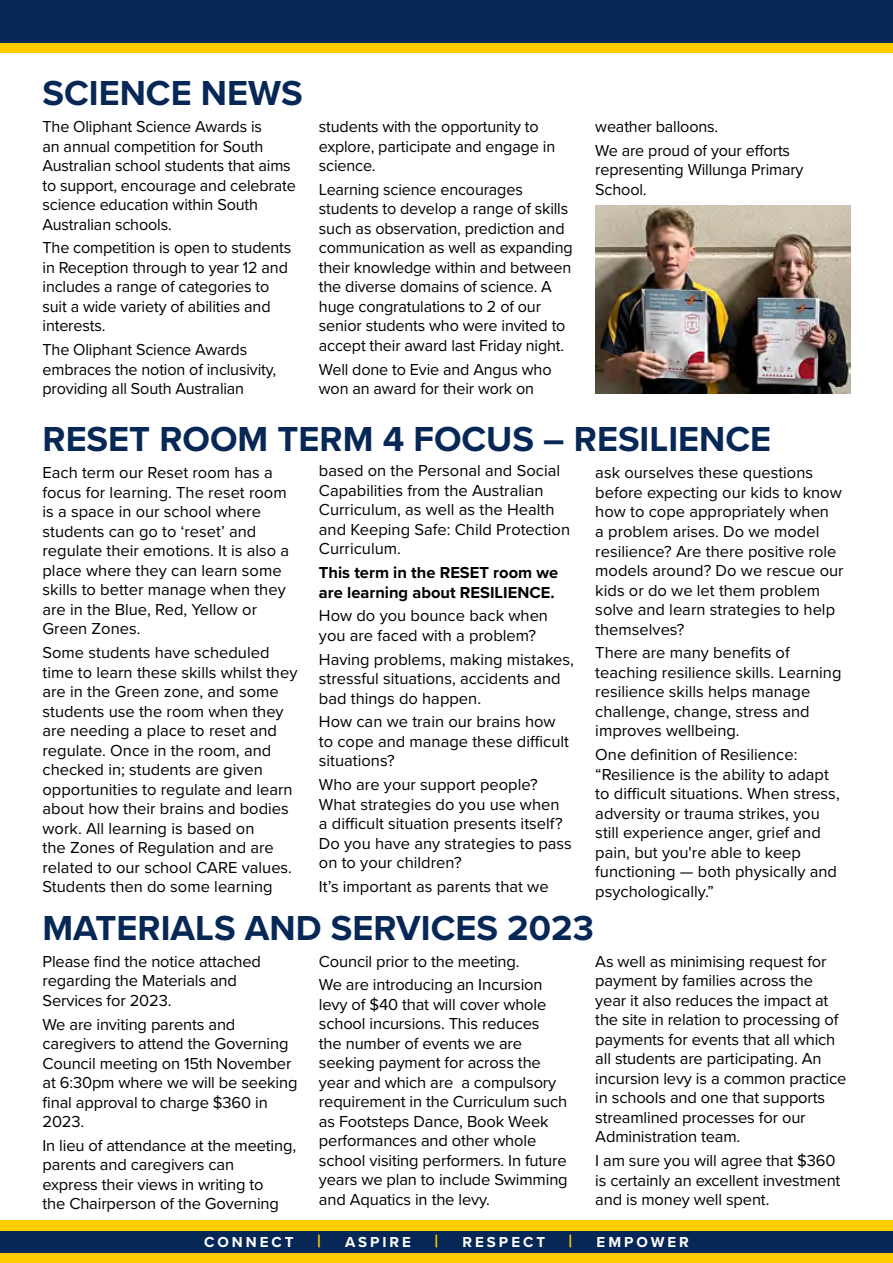
<style>
.page{position:relative;width:893px;height:1263px;background:#fff}
.page>*{position:absolute;margin:0;border:0;box-sizing:border-box;transform-origin:0 0}
.t1{font:700 36px "Proxima Nova";color:#072756}
.t2{font:700 18px "Proxima Nova";color:#fc0}
.t3{font:16.5px/19.5px "Proxima Nova";letter-spacing:-.01em;color:#000}
.t4{font:700 16.5px/19.5px "Proxima Nova";color:#000}
.t5{font:700 15px "Proxima Nova";letter-spacing:.2em;color:#fff}
</style>
<div class="page">
<div style="left:0;top:0;width:893px;height:53px;background:#fc0"></div>
<div style="left:0;top:0;width:893px;height:43px;background:#072756"></div>
<div style="left:0;top:1220px;width:893px;height:43px;background:#fc0"></div>
<div style="left:0;top:1231px;width:893px;height:21px;background:#072756"></div>
<img style="left:595px;top:206px;width:255px;height:188px">
<h1 class="t1" style="left:43px;top:66px;width:262px">SCIENCE NEWS</h1>
<p class="t3" style="left:43px;top:116px;width:255px">The Oliphant Science Awards is<br>an annual competition for South<br>Australian school students that aims to support, encourage and celebrate science education within South<br>Australian schools.</p>
<p class="t3" style="left:43px;top:237px;width:250px">The competition is open to students in Reception through to year 12 and includes a range of categories to suit a wide variety of abilities and interests.</p>
<p class="t3" style="left:43px;top:339px;width:235px">The Oliphant Science Awards embraces the notion of inclusivity, providing all South Australian</p>
<p class="t3" style="left:319px;top:116px;width:238px">students with the opportunity to explore, participate and engage in science.</p>
<p class="t3" style="left:319px;top:179px;width:255px">Learning science encourages students to develop a range of skills such as observation, prediction and communication as well as expanding their knowledge within and between the diverse domains of science. A huge congratulations to 2 of our senior students who were invited to accept their award last Friday night.</p>
<p class="t3" style="left:319px;top:359px;width:234px">Well done to Evie and Angus who won an award for their work on</p>
<p class="t3" style="left:595px;top:114px;width:196px;line-height:23.7px">weather balloons.<br>We are proud of your efforts</p>
<p class="t3" style="left:595px;top:159px;width:210px">representing Willunga Primary<br>School.</p>
<h1 class="t1" style="left:43px;top:412px;width:730px">RESET ROOM TERM 4 FOCUS – RESILIENCE</h1>
<p class="t3" style="left:43px;top:462px;width:248px">Each term our Reset room has a focus for learning. The reset room is a space in our school where students can go to ‘reset’ and regulate their emotions. It is also a place where they can learn some skills to better manage when they are in the Blue, Red, Yellow or<br>Green Zones.</p>
<p class="t3" style="left:43px;top:642px;width:256px">Some students have scheduled time to learn these skills whilst they are in the Green zone, and some students use the room when they are needing a place to reset and regulate. Once in the room, and checked in; students are given opportunities to regulate and learn about how their brains and bodies work. All learning is based on<br>the Zones of Regulation and are related to our school CARE values.<br>Students then do some learning</p>
<p class="t3" style="left:319px;top:460px;width:253px">based on the Personal and Social<br>Capabilities from the Australian<br>Curriculum, as well as the Health and Keeping Safe: Child Protection<br>Curriculum.</p>
<p class="t4" style="left:319px;top:562px;width:241px">This term in the RESET room we are learning about RESILIENCE.</p>
<p class="t3" style="left:319px;top:605px;width:231px">How do you bounce back when you are faced with a problem?</p>
<p class="t3" style="left:319px;top:649px;width:257px">Having problems, making mistakes, stressful situations, accidents and bad things do happen.</p>
<p class="t3" style="left:319px;top:711px;width:252px">How can we train our brains how to cope and manage these difficult situations?</p>
<p class="t3" style="left:319px;top:774px;width:254px">Who are your support people?<br>What strategies do you use when a difficult situation presents itself?<br>Do you have any strategies to pass on to your children?</p>
<p class="t3" style="left:319px;top:876px;width:231px">It’s important as parents that we</p>
<p class="t3" style="left:595px;top:462px;width:250px">ask ourselves these questions before expecting our kids to know how to cope appropriately when<br>a problem arises. Do we model resilience? Are there positive role models around? Do we rescue our kids or do we let them problem solve and learn strategies to help themselves?</p>
<p class="t3" style="left:595px;top:642px;width:248px">There are many benefits of teaching resilience skills. Learning resilience skills helps manage challenge, change, stress and improves wellbeing.</p>
<p class="t3" style="left:595px;top:744px;width:246px">One definition of Resilience: “Resilience is the ability to adapt to difficult situations. When stress, adversity or trauma strikes, you still experience anger, grief and pain, but you're able to keep functioning — both physically and psychologically.”</p>
<h1 class="t1" style="left:43px;top:901px;width:553px">MATERIALS AND SERVICES 2023</h1>
<p class="t3" style="left:319px;top:948px;width:225px;line-height:23.7px">Council prior to the meeting.<br>We are introducing an Incursion</p>
<p class="t3" style="left:319px;top:994px;width:250px">levy of $40 that will cover whole school incursions. This reduces<br>the number of events we are seeking payment for across the year and which are a compulsory requirement in the Curriculum such as Footsteps Dance, Book Week performances and other whole school visiting performers. In future years we plan to include Swimming and Aquatics in the levy.</p>
<p class="t3" style="left:595px;top:951px;width:252px">As well as minimising request for payment by families across the year it also reduces the impact at the site in relation to processing of payments for events that all which all students are participating. An incursion levy is a common practice in schools and one that supports streamlined processes for our<br>Administration team.</p>
<p class="t3" style="left:595px;top:1150px;width:247px">I am sure you will agree that $360 is certainly an excellent investment and is money well spent.</p>
<p class="t3" style="left:43px;top:951px;width:220px">Please find the notice attached regarding the Materials and<br>Services for 2023.</p>
<p class="t3" style="left:43px;top:1014px;width:256px">We are inviting parents and caregivers to attend the Governing<br>Council meeting on 15th November at 6:30pm where we will be seeking final approval to charge $360 in<br>2023.</p>
<p class="t3" style="left:43px;top:1135px;width:255px">In lieu of attendance at the meeting, parents and caregivers can<br>express their views in writing to<br>the Chairperson of the Governing</p>
<p class="t5" style="left:204px;top:1231px;width:91px">CONNECT</p>
<p class="t2" style="left:317px;top:1228px;width:5px">|</p>
<p class="t5" style="left:345px;top:1231px;width:68px">ASPIRE</p>
<p class="t2" style="left:435px;top:1228px;width:5px">|</p>
<p class="t5" style="left:463px;top:1231px;width:84px">RESPECT</p>
<p class="t2" style="left:569px;top:1228px;width:5px">|</p>
<p class="t5" style="left:597px;top:1231px;width:94px">EMPOWER</p>
</div>
